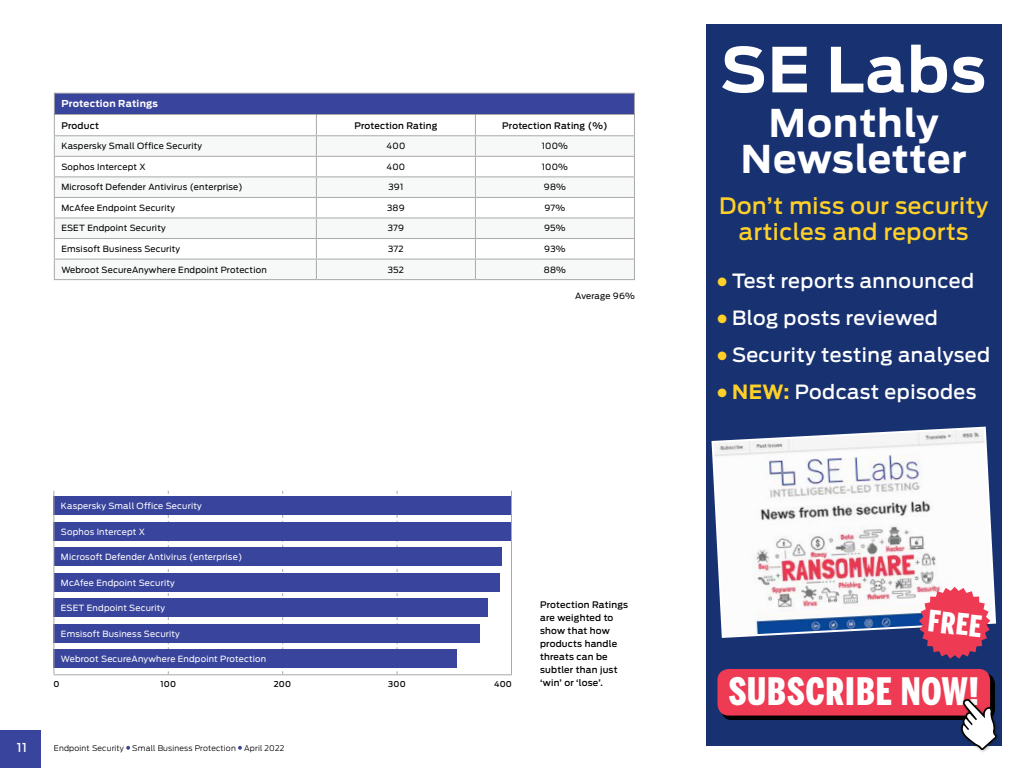
<style>
.page{position:relative;width:1024px;height:768px;background:#fff}
.page>*{position:absolute;margin:0;border:0;box-sizing:border-box;transform-origin:0 0}
.t1{font:700 61.5px "Antenna";color:#fff}
.t2{font:700 38px/36px "Antenna";letter-spacing:.025em;color:#fff;text-align:center}
.t3{font:900 37.5px "Benton Sans Comp";letter-spacing:.025em;color:#fff}
.t4{font:900 29.3px "Benton Sans Comp";color:#fff}
.t5{font:500 22.5px/26px "Antenna";letter-spacing:.025em;color:#ffd028;text-align:center}
.t6{font:500 19.5px "Antenna";letter-spacing:.025em;color:#fff}
.t7{font:500 12.2px "Antenna";color:#fff}
.t8{font:700 9.5px "Antenna";letter-spacing:.025em;color:#fff}
.t9{font:500 9px/13px "Antenna";letter-spacing:.025em;color:#000}
.t10{font:8.5px "Antenna";letter-spacing:.025em;color:#000}
.t11{font:8.5px "Antenna";letter-spacing:.025em;color:#fff}
.t12{font:8.5px "Antenna";letter-spacing:.005em;color:#000}
.t13{font:500 8px "Antenna";letter-spacing:.025em;color:#000}
.t14{font:300 7.8px "Antenna";letter-spacing:.025em;color:#000}
.s1{color:#ffd028}
.s2{font-weight:700;color:#ffd028}
</style>
<div class="page">
<div style="left:0;top:730px;width:41px;height:38px;background:#39449c"></div>
<svg style="left:126px;top:746px;width:4px;height:4px"></svg>
<svg style="left:238px;top:746px;width:4px;height:4px"></svg>
<svg style="left:397px;top:491px;width:1px;height:183px"></svg>
<svg style="left:168px;top:491px;width:1px;height:183px"></svg>
<svg style="left:282px;top:491px;width:1px;height:183px"></svg>
<div style="left:54px;top:93px;width:580px;height:21px;background:#39449c"></div>
<svg style="left:55px;top:136px;width:579px;height:143px"></svg>
<svg style="left:55px;top:157px;width:579px;height:102px"></svg>
<hr style="left:55px;top:114px;width:261px;height:1px;background:#a9a9a9">
<hr style="left:316px;top:114px;width:159px;height:1px;background:#a9a9a9">
<hr style="left:475px;top:114px;width:159px;height:1px;background:#a9a9a9">
<hr style="left:54px;top:135px;width:262px;height:1px;background:#a9a9a9">
<hr style="left:316px;top:135px;width:159px;height:1px;background:#a9a9a9">
<hr style="left:475px;top:135px;width:160px;height:1px;background:#a9a9a9">
<hr style="left:54px;top:156px;width:262px;height:1px;background:#a9a9a9">
<hr style="left:316px;top:156px;width:159px;height:1px;background:#a9a9a9">
<hr style="left:475px;top:156px;width:160px;height:1px;background:#a9a9a9">
<hr style="left:54px;top:176px;width:262px;height:1px;background:#a9a9a9">
<hr style="left:316px;top:176px;width:159px;height:1px;background:#a9a9a9">
<hr style="left:475px;top:176px;width:160px;height:1px;background:#a9a9a9">
<hr style="left:54px;top:197px;width:262px;height:1px;background:#a9a9a9">
<hr style="left:316px;top:197px;width:159px;height:1px;background:#a9a9a9">
<hr style="left:475px;top:197px;width:160px;height:1px;background:#a9a9a9">
<hr style="left:54px;top:217px;width:262px;height:1px;background:#a9a9a9">
<hr style="left:316px;top:217px;width:159px;height:1px;background:#a9a9a9">
<hr style="left:475px;top:217px;width:160px;height:1px;background:#a9a9a9">
<hr style="left:54px;top:238px;width:262px;height:1px;background:#a9a9a9">
<hr style="left:316px;top:238px;width:159px;height:1px;background:#a9a9a9">
<hr style="left:475px;top:238px;width:160px;height:1px;background:#a9a9a9">
<hr style="left:54px;top:259px;width:262px;height:1px;background:#a9a9a9">
<hr style="left:316px;top:259px;width:159px;height:1px;background:#a9a9a9">
<svg style="left:316px;top:115px;width:1px;height:164px"></svg>
<hr style="left:475px;top:259px;width:160px;height:1px;background:#a9a9a9">
<svg style="left:475px;top:115px;width:1px;height:164px"></svg>
<hr style="left:54px;top:279px;width:262px;height:1px;background:#a9a9a9">
<hr style="left:316px;top:279px;width:159px;height:1px;background:#a9a9a9">
<hr style="left:475px;top:279px;width:160px;height:1px;background:#a9a9a9">
<hr style="left:54px;top:93px;width:262px;height:1px;background:#a9a9a9">
<hr style="left:316px;top:93px;width:159px;height:1px;background:#a9a9a9">
<hr style="left:475px;top:93px;width:160px;height:1px;background:#a9a9a9">
<svg style="left:54px;top:94px;width:1px;height:185px"></svg>
<svg style="left:634px;top:94px;width:1px;height:185px"></svg>
<hr style="left:54px;top:674px;width:458px;height:1px;background:#a9a9a9">
<div style="left:706px;top:24px;width:295px;height:722px;background:#183271"></div>
<svg style="left:711px;top:426px;width:285px;height:212px;background:#d3d1db"></svg>
<svg style="left:919px;top:587px;width:71px;height:72px;background:#ce526d"></svg>
<div style="left:722px;top:673px;width:272px;height:47px;background:#000"></div>
<div style="left:717px;top:669px;width:273px;height:47px;background:#ee3a52;border-radius:11px"></div>
<div style="left:959px;top:697px;width:42px;height:57px;background:#000;opacity:.3"></div>
<svg style="left:961px;top:699px;width:36px;height:51px"></svg>
<div style="left:54px;top:497px;width:458px;height:18px;background:#39449c"></div>
<div style="left:54px;top:522px;width:458px;height:18px;background:#39449c"></div>
<div style="left:54px;top:548px;width:448px;height:18px;background:#39449c"></div>
<div style="left:54px;top:573px;width:445px;height:18px;background:#39449c"></div>
<div style="left:54px;top:598px;width:434px;height:19px;background:#39449c"></div>
<div style="left:54px;top:624px;width:426px;height:18px;background:#39449c"></div>
<div style="left:54px;top:649px;width:403px;height:19px;background:#39449c"></div>
<hr style="left:53px;top:491px;width:1px;height:183px;background:#a9a9a9">
<hr style="left:511px;top:491px;width:1px;height:183px;background:#a9a9a9">
<p class="t8" style="left:61px;top:98px;width:98px">Protection Ratings</p>
<p class="t9" style="left:61px;top:119px;width:39px">Product</p>
<p class="t9" style="left:354px;top:119px;width:85px">Protection Rating</p>
<p class="t9" style="left:502px;top:119px;width:107px">Protection Rating (%)</p>
<p class="t10" style="left:61px;top:141px;width:142px">Kaspersky Small Office Security</p>
<p class="t10" style="left:387px;top:141px;width:20px">400</p>
<p class="t10" style="left:542px;top:141px;width:28px">100%</p>
<p class="t10" style="left:61px;top:162px;width:86px">Sophos Intercept X</p>
<p class="t10" style="left:387px;top:162px;width:20px">400</p>
<p class="t10" style="left:542px;top:162px;width:28px">100%</p>
<p class="t10" style="left:61px;top:182px;width:183px">Microsoft Defender Antivirus (enterprise)</p>
<p class="t10" style="left:388px;top:182px;width:16px">391</p>
<p class="t10" style="left:544px;top:182px;width:24px">98%</p>
<p class="t10" style="left:61px;top:203px;width:115px">McAfee Endpoint Security</p>
<p class="t10" style="left:387px;top:203px;width:19px">389</p>
<p class="t10" style="left:545px;top:203px;width:22px">97%</p>
<p class="t10" style="left:61px;top:223px;width:106px">ESET Endpoint Security</p>
<p class="t10" style="left:388px;top:223px;width:18px">379</p>
<p class="t10" style="left:544px;top:223px;width:23px">95%</p>
<p class="t10" style="left:61px;top:244px;width:120px">Emsisoft Business Security</p>
<p class="t10" style="left:388px;top:244px;width:17px">372</p>
<p class="t10" style="left:544px;top:244px;width:23px">93%</p>
<p class="t10" style="left:61px;top:264px;width:207px">Webroot SecureAnywhere Endpoint Protection</p>
<p class="t10" style="left:388px;top:264px;width:18px">352</p>
<p class="t10" style="left:544px;top:264px;width:24px">88%</p>
<p class="t12" style="left:575px;top:291px;width:61px">Average 96%</p>
<p class="t11" style="left:61px;top:501px;width:142px">Kaspersky Small Office Security</p>
<p class="t11" style="left:61px;top:526px;width:86px">Sophos Intercept X</p>
<p class="t11" style="left:61px;top:552px;width:183px">Microsoft Defender Antivirus (enterprise)</p>
<p class="t11" style="left:61px;top:577px;width:115px">McAfee Endpoint Security</p>
<p class="t11" style="left:61px;top:603px;width:106px">ESET Endpoint Security</p>
<p class="t11" style="left:61px;top:628px;width:120px">Emsisoft Business Security</p>
<p class="t11" style="left:61px;top:654px;width:207px">Webroot SecureAnywhere Endpoint Protection</p>
<p class="t13" style="left:53px;top:680px;width:8px">0</p>
<p class="t13" style="left:161px;top:680px;width:17px">100</p>
<p class="t13" style="left:274px;top:680px;width:19px">200</p>
<p class="t13" style="left:388px;top:680px;width:19px">300</p>
<p class="t13" style="left:494px;top:680px;width:19px">400</p>
<h3 class="t7" style="left:17px;top:740px;width:11px">11</h3>
<p class="t14" style="left:54px;top:743px;width:232px">Endpoint Security Small Business Protection April 2022</p>
<p class="t9" style="left:540px;top:599px;width:90px">Protection Ratings are weighted to show that how products handle threats can be subtler than just ‘win’ or ‘lose’.</p>
<h1 class="t1" style="left:721px;top:33px;width:267px">SE Labs</h1>
<h2 class="t2" style="left:741px;top:105px;width:227px">Monthly<br>Newsletter</h2>
<h3 class="t5" style="left:719px;top:193px;width:271px">Don’t miss our security articles and reports</h3>
<h3 class="t6" style="left:717px;top:270px;width:258px"><span class="s1">●</span> Test reports announced</h3>
<h3 class="t6" style="left:717px;top:307px;width:222px"><span class="s1">●</span> Blog posts reviewed</h3>
<h3 class="t6" style="left:717px;top:344px;width:274px"><span class="s1">●</span> Security testing analysed</h3>
<h3 class="t6" style="left:717px;top:381px;width:261px"><span class="s1">●</span> <span class="s2">NEW:</span> Podcast episodes</h3>
<h3 class="t4" style="left:930px;top:604px;width:55px;rotate:6deg">FREE</h3>
<h3 class="t3" style="left:728px;top:670px;width:252px">SUBSCRIBE NOW!</h3>
</div>
